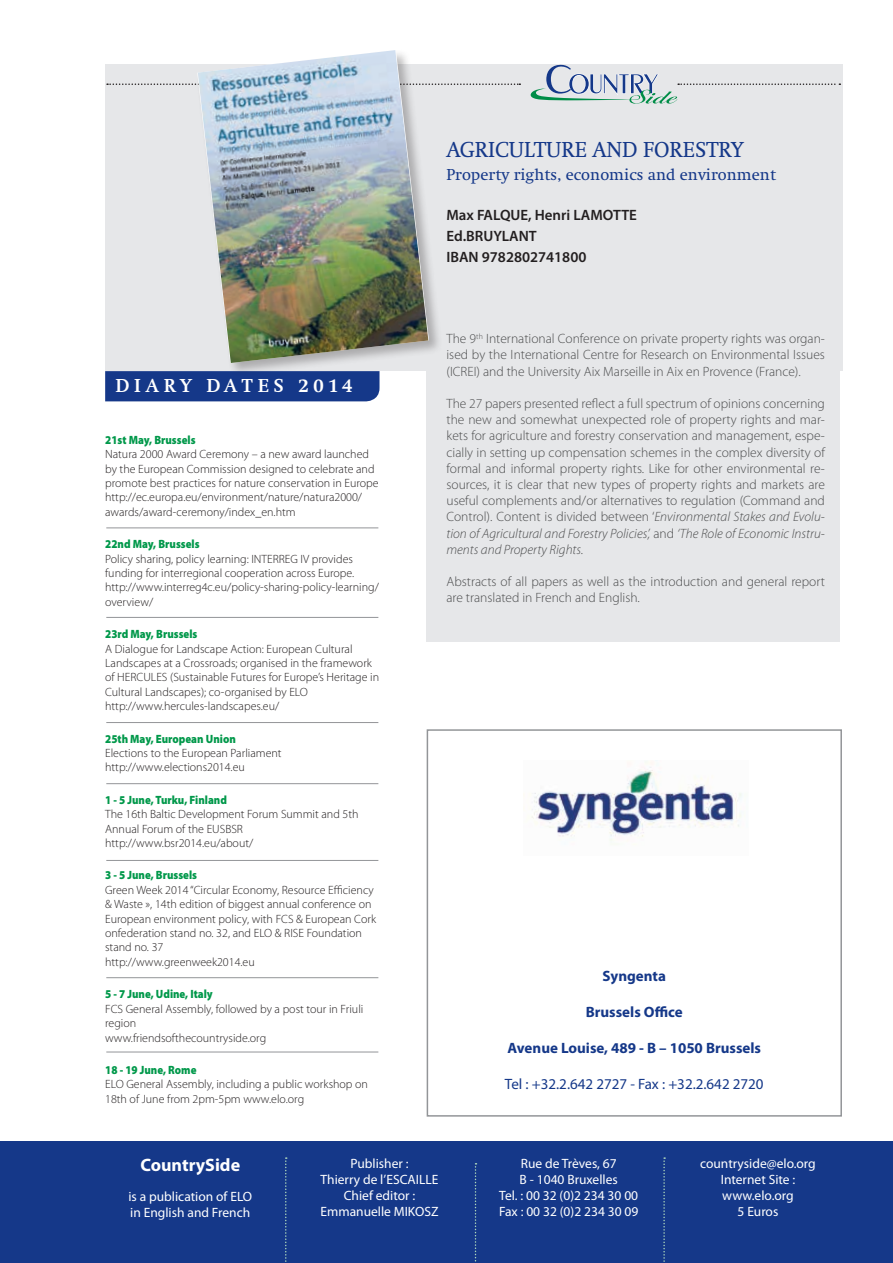
<style>
.page{position:relative;width:893px;height:1263px;background:#fff}
.page>*{position:absolute;margin:0;border:0;box-sizing:border-box;transform-origin:0 0}
.t1{font:22.5px "Swift";color:#153889}
.t2{font:700 19.5px "Swift";letter-spacing:.25em;color:#fff}
.t3{font:700 18px "Myriad Pro";color:#fff}
.t4{font:16.5px "Swift";color:#153889}
.t5{font:700 15px "Myriad Pro";color:#153889}
.t6{font:600 15px/21px "Myriad Pro";color:#231f20}
.t7{font:15px "Myriad Pro";color:#153889}
.t8{font:300 13.5px/16.2px "Myriad Pro";color:#4b4c4d;text-align:justify}
.t9{font:13.5px/16.2px "Myriad Pro";color:#fff;text-align:center}
.t10{font:300 12px/14.4px "Myriad Pro";color:#231f20}
.t11{font:900 12px "Myriad Pro";color:#00984a;scale:.9 1}
.s1{font-style:italic}
</style>
<div class="page">
<div style="left:427px;top:350px;width:413px;height:292px;background:#e6e7e9"></div>
<div style="left:105px;top:64px;width:738px;height:307px;background:#e6e7e9"></div>
<div style="left:0;top:1142px;width:893px;height:121px;background:#153889"></div>
<svg style="left:285px;top:1157px;width:2px;height:105px"></svg>
<svg style="left:475px;top:1163px;width:1px;height:99px"></svg>
<svg style="left:663px;top:1157px;width:2px;height:105px"></svg>
<svg style="left:107px;top:83px;width:413px;height:2px"></svg>
<svg style="left:531px;top:65px;width:309px;height:39px"></svg>
<div style="left:427px;top:729px;width:415px;height:387px;border:2px solid #939598"></div>
<img style="left:531px;top:760px;width:211px;height:81px">
<div style="left:105px;top:371px;width:274px;height:30px;background:#153889"></div>
<hr style="left:106px;top:527px;width:272px;height:1px;background:#939598">
<hr style="left:106px;top:617px;width:272px;height:1px;background:#939598">
<hr style="left:106px;top:722px;width:272px;height:1px;background:#939598">
<hr style="left:106px;top:783px;width:272px;height:1px;background:#939598">
<hr style="left:106px;top:860px;width:272px;height:1px;background:#939598">
<hr style="left:106px;top:977px;width:272px;height:1px;background:#939598">
<hr style="left:106px;top:1052px;width:272px;height:1px;background:#939598">
<div style="left:196px;top:48px;width:247px;height:329px;background:#231f20;opacity:.3"></div>
<img style="left:198px;top:50px;width:230px;height:313px">
<h2 class="t2" style="left:115px;top:375px;width:239px">DIARY DATES 2014</h2>
<p class="t11" style="left:105px;top:433px;width:102px">21st May, Brussels</p>
<p class="t10" style="left:105px;top:447px;width:275px">Natura 2000 Award Ceremony – a new award launched by the European Commission designed to celebrate and promote best practices for nature conservation in Europe http://ec.europa.eu/environment/nature/natura2000/ awards/award-ceremony/index_en.htm</p>
<p class="t11" style="left:105px;top:537px;width:106px">22nd May, Brussels</p>
<p class="t10" style="left:105px;top:552px;width:275px">Policy sharing, policy learning: INTERREG IV provides funding for interregional cooperation across Europe. http://www.interreg4c.eu/policy-sharing-policy-learning/ overview/</p>
<p class="t11" style="left:105px;top:627px;width:104px">23rd May, Brussels</p>
<p class="t10" style="left:105px;top:642px;width:276px">A Dialogue for Landscape Action: European Cultural Landscapes at a Crossroads; organised in the framework of HERCULES (Sustainable Futures for Europe’s Heritage in Cultural Landscapes); co-organised by ELO http://www.hercules-landscapes.eu/</p>
<p class="t11" style="left:105px;top:732px;width:147px">25th May, European Union</p>
<p class="t10" style="left:105px;top:746px;width:178px">Elections to the European Parliament http://www.elections2014.eu</p>
<p class="t11" style="left:105px;top:793px;width:137px">1 - 5 June, Turku, Finland</p>
<p class="t10" style="left:105px;top:807px;width:255px">The 16th Baltic Development Forum Summit and 5th<br>Annual Forum of the EUSBSR http://www.bsr2014.eu/about/</p>
<p class="t11" style="left:105px;top:869px;width:104px">3 - 5 June, Brussels</p>
<p class="t10" style="left:105px;top:883px;width:272px">Green Week 2014 “Circular Economy, Resource Efficiency &amp; Waste », 14th edition of biggest annual conference on European environment policy, with FCS &amp; European Cork onfederation stand no. 32, and ELO &amp; RISE Foundation stand no. 37<br>http://www.greenweek2014.eu</p>
<p class="t11" style="left:105px;top:987px;width:121px">5 - 7 June, Udine, Italy</p>
<p class="t10" style="left:105px;top:1002px;width:260px">FCS General Assembly, followed by a post tour in Friuli region<br>www.friendsofthecountryside.org</p>
<p class="t11" style="left:105px;top:1063px;width:103px">18 - 19 June, Rome</p>
<p class="t10" style="left:105px;top:1077px;width:264px">ELO General Assembly, including a public workshop on<br>18th of June from 2pm-5pm www.elo.org</p>
<h1 class="t1" style="left:446px;top:138px;width:298px">AGRICULTURE AND FORESTRY</h1>
<h3 class="t4" style="left:446px;top:165px;width:331px">Property rights, economics and environment</h3>
<p class="t6" style="left:446px;top:205px;width:192px">Max FALQUE, Henri LAMOTTE<br>Ed.BRUYLANT<br>IBAN 9782802741800</p>
<p class="t8" style="left:446px;top:331px;width:380px">The 9<sup>th</sup> International Conference on private property rights was organ&shy;ised by the International Centre for Research on Environmental Issues (ICREI) and the University Aix Marseille in Aix en Provence (France).</p>
<p class="t8" style="left:446px;top:396px;width:380px">The 27 papers presented reflect a full spectrum of opinions concerning the new and somewhat unexpected role of property rights and mar&shy;kets for agriculture and forestry conservation and management, espe&shy;cially in setting up compensation schemes in the complex diversity of formal and informal property rights. Like for other environmental re&shy;sources, it is clear that new types of property rights and markets are useful complements and/or alternatives to regulation (Command and Control). Content is divided between ‘<span class="s1">Environmental Stakes and Evolu&shy;tion of Agricultural and Forestry Policies’,</span> and <span class="s1">‘The Role of Economic Instru&shy;ments and Property Rights.</span></p>
<p class="t8" style="left:446px;top:574px;width:380px">Abstracts of all papers as well as the introduction and general report are translated in French and English.</p>
<p class="t5" style="left:603px;top:967px;width:65px">Syngenta</p>
<p class="t5" style="left:586px;top:1003px;width:99px">Brussels Office</p>
<p class="t5" style="left:507px;top:1039px;width:255px">Avenue Louise, 489 - B – 1050 Brussels</p>
<p class="t7" style="left:505px;top:1075px;width:260px">Tel : +32.2.642 2727 - Fax : +32.2.642 2720</p>
<h3 class="t3" style="left:140px;top:1155px;width:101px">CountrySide</h3>
<p class="t9" style="left:128px;top:1188px;width:125px;text-align:left">is a publication of ELO in English and French</p>
<p class="t9" style="left:321px;top:1155px;width:119px">Publisher :<br>Thierry de l’ESCAILLE<br>Chief editor :<br>Emmanuelle MIKOSZ</p>
<p class="t9" style="left:499px;top:1155px;width:141px">Rue de Trèves, 67<br>B - 1040 Bruxelles<br>Tel. : 00 32 (0)2 234 30 00<br>Fax : 00 32 (0)2 234 30 09</p>
<p class="t9" style="left:700px;top:1155px;width:117px">countryside@elo.org<br>Internet Site : www.elo.org<br>5 Euros</p>
</div>
